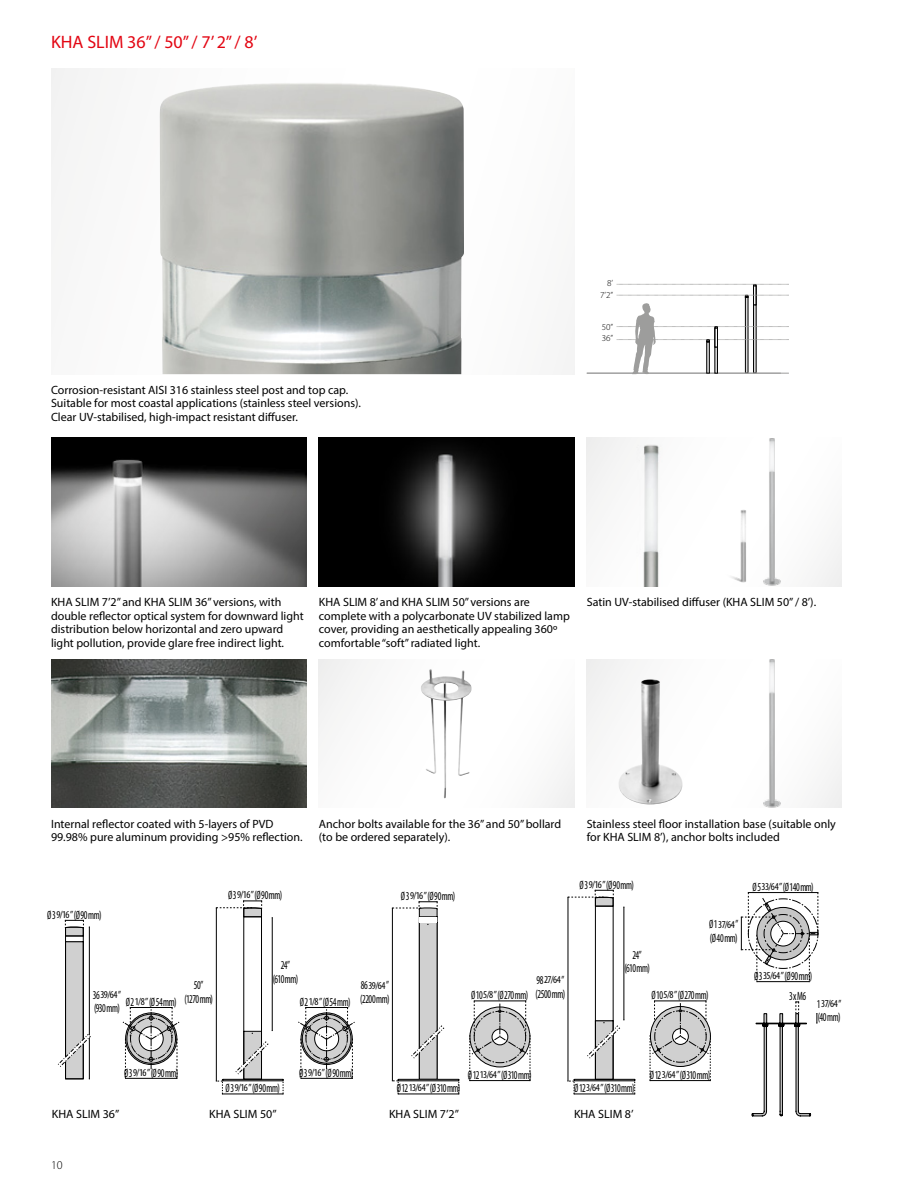
<style>
.page{position:relative;width:918px;height:1188px;background:#fff}
.page>*{position:absolute;margin:0;border:0;box-sizing:border-box;transform-origin:0 0}
.t1{font:18px "Myriad Pro";color:#e30613}
.t2{font:12px/13.5px "Myriad Pro";color:#000}
.t3{font:condensed 12px/13.5px "Myriad Pro";letter-spacing:-.04em;color:#000;text-align:center;scale:.8 1}
.t4{font:300 12px "Myriad Pro";color:#000}
.t5{font:condensed 10.5px "Myriad Pro";letter-spacing:-.035em;color:#000}
.t6{font:300 9px/11.6px "Myriad Pro";color:#000;text-align:right}
.s1{font-size:10.5px}
.s2{font-size:12px}
</style>
<div class="page">
<svg style="left:123px;top:1007px;width:56px;height:72px"></svg>
<svg style="left:58px;top:920px;width:33px;height:160px"></svg>
<svg style="left:470px;top:1000px;width:61px;height:81px"></svg>
<hr style="left:398px;top:1094px;width:61px;height:1px;background:#000">
<div style="left:398px;top:1079px;width:61px;height:2px;border:1px solid #000"></div>
<svg style="left:459px;top:1079px;width:1px;height:15px"></svg>
<svg style="left:392px;top:901px;width:52px;height:193px"></svg>
<svg style="left:752px;top:1001px;width:66px;height:115px"></svg>
<svg style="left:741px;top:892px;width:78px;height:90px"></svg>
<hr style="left:587px;top:373px;width:194px;height:1px;background:#9d9d9c">
<svg style="left:617px;top:284px;width:172px;height:90px"></svg>
<svg style="left:650px;top:1000px;width:61px;height:81px"></svg>
<hr style="left:574px;top:1094px;width:61px;height:1px;background:#000">
<div style="left:574px;top:1079px;width:61px;height:2px;border:1px solid #000"></div>
<svg style="left:634px;top:1079px;width:2px;height:15px"></svg>
<hr style="left:624px;top:907px;width:1px;height:113px;background:#000">
<svg style="left:567px;top:890px;width:57px;height:204px"></svg>
<svg style="left:298px;top:1007px;width:57px;height:72px"></svg>
<hr style="left:222px;top:1094px;width:61px;height:1px;background:#000">
<div style="left:222px;top:1079px;width:61px;height:2px;border:1px solid #000"></div>
<svg style="left:283px;top:1079px;width:1px;height:15px"></svg>
<svg style="left:216px;top:900px;width:57px;height:194px"></svg>
<svg style="left:587px;top:438px;width:255px;height:149px"></svg>
<svg style="left:51px;top:68px;width:523px;height:306px"></svg>
<svg style="left:51px;top:659px;width:255px;height:149px;background:#7b807d"></svg>
<svg style="left:51px;top:438px;width:255px;height:149px;background:#777"></svg>
<svg style="left:319px;top:438px;width:255px;height:149px;background:#161616"></svg>
<svg style="left:587px;top:659px;width:255px;height:149px"></svg>
<h1 class="t1" style="left:51px;top:30px;width:208px">KHA SLIM 36” / 50” / 7’ 2” / 8’</h1>
<p class="t2" style="left:51px;top:383px;width:312px">Corrosion-resistant AISI 316 stainless steel post and top cap.<br>Suitable for most coastal applications (stainless steel versions).<br>Clear UV-stabilised, high-impact resistant diffuser.</p>
<p class="t6" style="left:600px;top:277px;width:14px">8’<br>7’2”</p>
<p class="t6" style="left:602px;top:321px;width:13px;text-align:left">50”<br>36”</p>
<p class="t2" style="left:51px;top:595px;width:254px">KHA SLIM 7’2” and KHA SLIM 36” versions, with double reflector optical system for downward light distribution below horizontal and zero upward light pollution, provide glare free indirect light.</p>
<p class="t2" style="left:319px;top:595px;width:252px">KHA SLIM 8’ and KHA SLIM 50” versions are complete with a polycarbonate UV stabilized lamp cover, providing an aesthetically appealing 360º comfortable “soft” radiated light.</p>
<p class="t2" style="left:587px;top:595px;width:231px">Satin UV-stabilised diffuser (KHA SLIM 50” / 8’).</p>
<p class="t2" style="left:51px;top:817px;width:253px">Internal reflector coated with 5-layers of PVD<br>99.98% pure aluminum providing &gt;95% reflection.</p>
<p class="t2" style="left:319px;top:817px;width:244px">Anchor bolts available for the 36” and 50” bollard (to be ordered separately).</p>
<p class="t3" style="left:47px;top:908px;width:69px">Ø 3 <span class="s1">9/16”</span> (Ø 90 mm)</p>
<p class="t3" style="left:228px;top:888px;width:69px">Ø 3 <span class="s1">9/16”</span> (Ø 90 mm)</p>
<p class="t3" style="left:401px;top:889px;width:69px">Ø 3 <span class="s1">9/16”</span> (Ø 90 mm)</p>
<p class="t5" style="left:93px;top:988px;width:30px"><span class="s2">36</span> 39/64 <span class="s2">”</span></p>
<p class="t3" style="left:94px;top:1001px;width:34px">(930 mm)</p>
<p class="t3" style="left:126px;top:995px;width:65px">Ø 2 <span class="s1">1/8”</span> (Ø 54 mm)</p>
<p class="t3" style="left:184px;top:979px;width:37px">50”<br>(1270 mm)</p>
<p class="t3" style="left:273px;top:958px;width:33px">24”<br>(610 mm)</p>
<p class="t3" style="left:300px;top:995px;width:65px">Ø 2 <span class="s1">1/8”</span> (Ø 54 mm)</p>
<p class="t5" style="left:361px;top:979px;width:30px"><span class="s2">86</span> 39/64 <span class="s2">”</span></p>
<p class="t3" style="left:360px;top:992px;width:38px">(2200 mm)</p>
<p class="t3" style="left:471px;top:988px;width:73px">Ø 10 <span class="s1">5/8”</span> (Ø 270 mm)</p>
<p class="t5" style="left:536px;top:973px;width:29px"><span class="s2">98</span> 27/64 <span class="s2">”</span></p>
<p class="t3" style="left:536px;top:987px;width:38px">(2500 mm)</p>
<p class="t2" style="left:587px;top:817px;width:251px">Stainless steel floor installation base (suitable only for KHA SLIM 8’), anchor bolts included</p>
<p class="t3" style="left:580px;top:878px;width:69px">Ø 3 <span class="s1">9/16”</span> (Ø 90 mm)</p>
<p class="t3" style="left:624px;top:948px;width:33px">24”<br>(610 mm)</p>
<p class="t5" style="left:709px;top:918px;width:31px"><span class="s2">Ø 1</span> 37/64 <span class="s2">”</span></p>
<p class="t3" style="left:710px;top:931px;width:36px">(Ø 40 mm)</p>
<p class="t3" style="left:651px;top:988px;width:73px">Ø 10 <span class="s1">5/8”</span> (Ø 270 mm)</p>
<p class="t3" style="left:753px;top:880px;width:78px">Ø 5 <span class="s1">33/64”</span> (Ø 140 mm)</p>
<p class="t3" style="left:754px;top:969px;width:74px">Ø 3 <span class="s1">35/64”</span> (Ø 90 mm)</p>
<p class="t3" style="left:789px;top:990px;width:23px">3 x M6</p>
<p class="t5" style="left:817px;top:997px;width:26px"><span class="s2">1</span> 37/64 <span class="s2">”</span></p>
<p class="t3" style="left:818px;top:1010px;width:30px">(40 mm)</p>
<p class="t3" style="left:124px;top:1066px;width:69px">Ø 3 <span class="s1">9/16”</span> (Ø 90 mm)</p>
<p class="t3" style="left:299px;top:1066px;width:69px">Ø 3 <span class="s1">9/16”</span> (Ø 90 mm)</p>
<p class="t3" style="left:468px;top:1068px;width:81px">Ø 12 <span class="s1">13/64”</span> (Ø 310 mm)</p>
<p class="t3" style="left:650px;top:1068px;width:77px">Ø 12 <span class="s1">3/64”</span> (Ø 310 mm)</p>
<p class="t3" style="left:226px;top:1081px;width:69px">Ø 3 <span class="s1">9/16”</span> (Ø 90 mm)</p>
<p class="t3" style="left:397px;top:1081px;width:81px">Ø 12 <span class="s1">13/64”</span> (Ø 310 mm)</p>
<p class="t3" style="left:574px;top:1081px;width:77px">Ø 12 <span class="s1">3/64”</span> (Ø 310 mm)</p>
<p class="t2" style="left:52px;top:1107px;width:69px">KHA SLIM 36”</p>
<p class="t2" style="left:209px;top:1107px;width:69px">KHA SLIM 50”</p>
<p class="t2" style="left:389px;top:1107px;width:71px">KHA SLIM 7’2”</p>
<p class="t2" style="left:574px;top:1107px;width:61px">KHA SLIM 8’</p>
<p class="t4" style="left:51px;top:1158px;width:13px">10</p>
</div>
